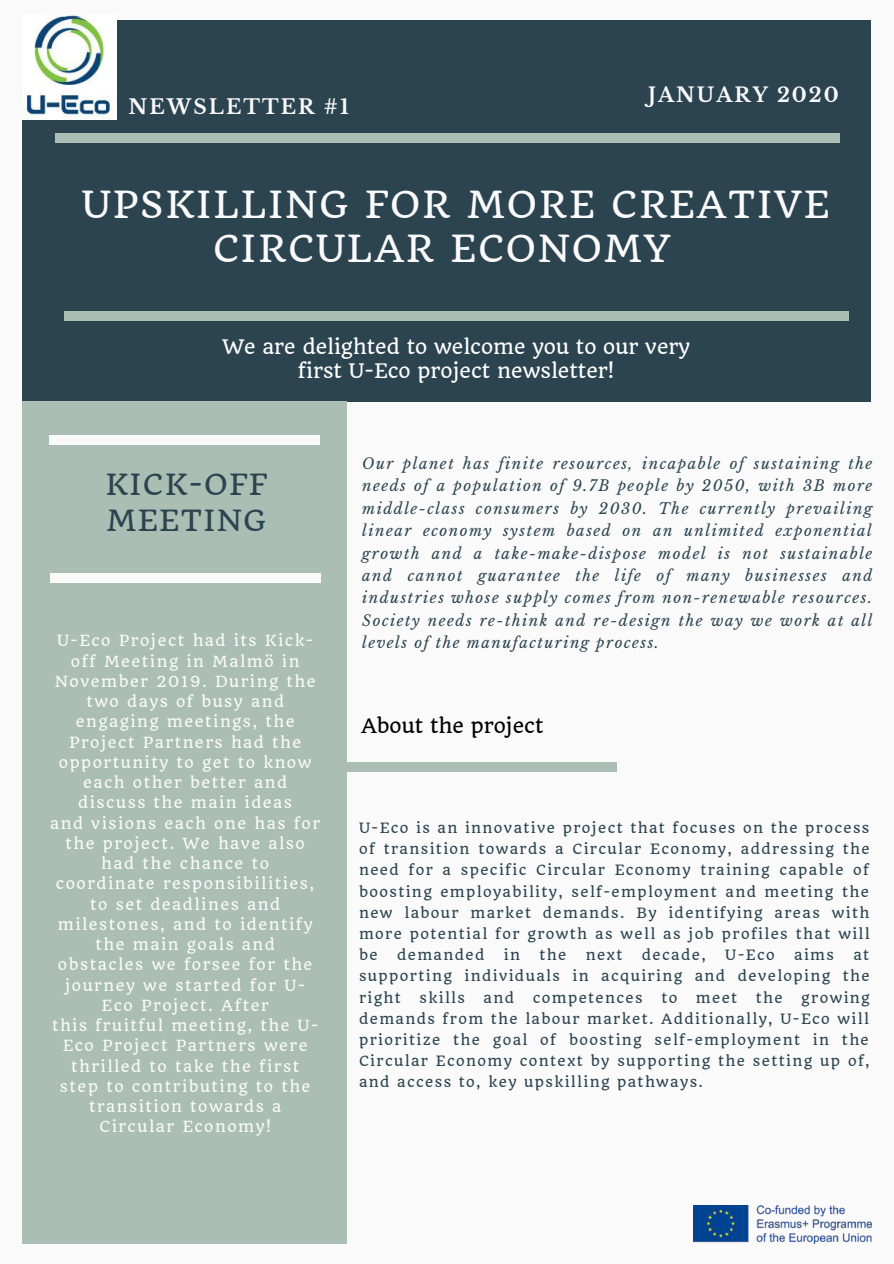
<style>
.page{position:relative;width:894px;height:1264px;background:#fff}
.page>*{position:absolute;margin:0;border:0;box-sizing:border-box;transform-origin:0 0}
.t1{font:36.45px/44.4px "Quando";letter-spacing:.05em;color:#fafafa}
.t2{font:28.5px/36px "Quando";letter-spacing:.05em;color:#2c4450}
.t3{font:700 20.1px "Libre Baskerville";letter-spacing:.1em;color:#fafafa}
.t4{font:700 19.8px "Libre Baskerville";letter-spacing:.1em;color:#fafafa}
.t5{font:19.5px/24.2px "Quando";color:#fff;text-align:center}
.t6{font:19.5px "Quando";color:#000}
.t7{font:15px/20.2px "Quando";letter-spacing:.1em;color:#fafafa;text-align:center}
.t8{font:italic 15px/22.4px "Libre Baskerville";letter-spacing:.1em;color:#2c4450;text-align:justify}
.t9{font:13.8px/21.1px "Quando";letter-spacing:.1em;color:#2c4450;text-align:justify}
</style>
<div class="page">
<div style="left:0;top:0;width:893px;height:1263px;background:#fafafa"></div>
<div style="left:23px;top:20px;width:847px;height:381px;background:#2c4450"></div>
<div style="left:22px;top:401px;width:324px;height:842px;background:#aabeb3"></div>
<div style="left:55px;top:134px;width:784px;height:9px;background:#aabeb3"></div>
<div style="left:64px;top:311px;width:784px;height:9px;background:#aabeb3"></div>
<div style="left:49px;top:435px;width:270px;height:9px;background:#fafafa"></div>
<div style="left:50px;top:574px;width:270px;height:9px;background:#fafafa"></div>
<img style="left:693px;top:1205px;width:178px;height:38px">
<img style="left:23px;top:14px;width:93px;height:105px">
<div style="left:346px;top:763px;width:270px;height:9px;background:#aabeb3"></div>
<h3 class="t3" style="left:128px;top:94px;width:222px">NEWSLETTER #1</h3>
<h3 class="t4" style="left:648px;top:83px;width:192px">JANUARY 2020</h3>
<h1 class="t1" style="left:213px;top:182px;width:617px;text-indent:-131px">UPSKILLING FOR MORE CREATIVE<br>CIRCULAR ECONOMY</h1>
<h3 class="t5" style="left:222px;top:334px;width:469px">We are delighted to welcome you to our very first U-Eco project newsletter!</h3>
<h2 class="t2" style="left:106px;top:466px;width:163px">KICK-OFF<br>MEETING</h2>
<p class="t7" style="left:50px;top:631px;width:271px">U-Eco Project had its Kick&shy;off Meeting in Malmö in<br>November 2019. During the two days of busy and engaging meetings, the<br>Project Partners had the opportunity to get to know each other better and discuss the main ideas<br>and visions each one has for the project. We have also had the chance to coordinate responsibilities, to set deadlines and milestones, and to identify the main goals and<br>obstacles we forsee for the journey we started for U-<br>Eco Project. After<br>this fruitful meeting, the U-<br>Eco Project Partners were thrilled to take the first<br>step to contributing to the transition towards a<br>Circular Economy!</p>
<p class="t8" style="left:362px;top:452px;width:511px">Our planet has finite resources, incapable of sustaining the needs of a population of 9.7B people by 2050, with 3B more middle-class consumers by 2030. The currently prevailing linear economy system based on an unlimited exponential growth and a take-make-dispose model is not sustainable and cannot guarantee the life of many businesses and industries whose supply comes from non-renewable resources.<br>Society needs re-think and re-design the way we work at all levels of the manufacturing process.</p>
<h3 class="t6" style="left:361px;top:713px;width:184px">About the project</h3>
<p class="t9" style="left:359px;top:817px;width:512px">U-Eco is an innovative project that focuses on the process of transition towards a Circular Economy, addressing the need for a specific Circular Economy training capable of boosting employability, self-employment and meeting the new labour market demands. By identifying areas with more potential for growth as well as job profiles that will be</p>
<p class="t9" style="left:397px;top:944px;width:89px">demanded</p>
<p class="t9" style="left:503px;top:944px;width:18px">in</p>
<p class="t9" style="left:539px;top:944px;width:28px">the</p>
<p class="t9" style="left:585px;top:944px;width:38px">next</p>
<p class="t9" style="left:641px;top:944px;width:65px">decade,</p>
<p class="t9" style="left:725px;top:944px;width:51px">U-Eco</p>
<p class="t9" style="left:794px;top:944px;width:41px">aims</p>
<p class="t9" style="left:359px;top:944px;width:512px;text-indent:494px">at supporting individuals in acquiring and developing the right</p>
<p class="t9" style="left:419px;top:986px;width:47px">skills</p>
<p class="t9" style="left:483px;top:986px;width:32px">and</p>
<p class="t9" style="left:532px;top:986px;width:111px">competences</p>
<p class="t9" style="left:661px;top:986px;width:17px">to</p>
<p class="t9" style="left:695px;top:986px;width:43px">meet</p>
<p class="t9" style="left:755px;top:986px;width:28px">the</p>
<p class="t9" style="left:359px;top:986px;width:512px;text-indent:442px">growing demands from the labour market. Additionally, U-Eco will prioritize the goal of boosting self-employment in the Circular Economy context by supporting the setting up of, and access to, key upskilling pathways.</p>
</div>
